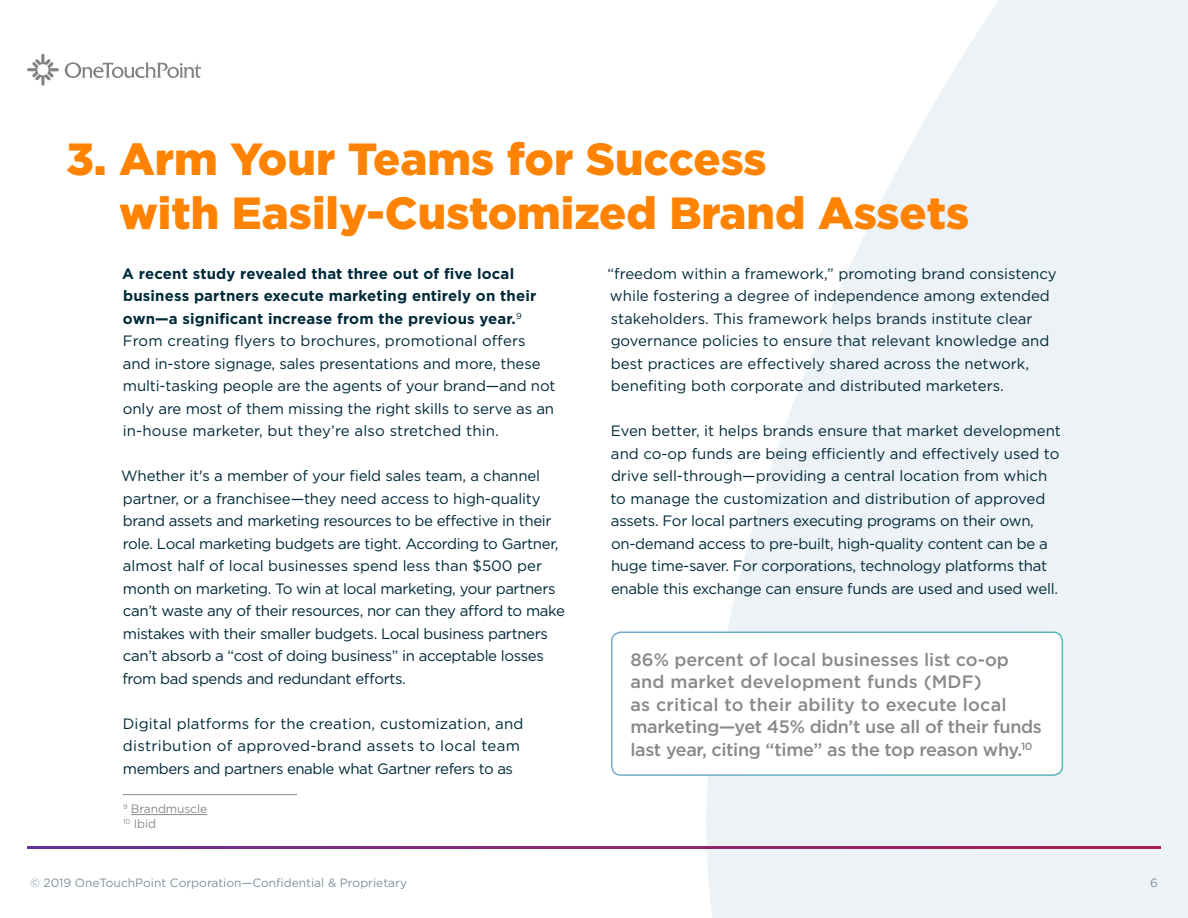
<style>
.page{position:relative;width:1188px;height:918px;background:#fff}
.page>*{position:absolute;margin:0;border:0;box-sizing:border-box;transform-origin:0 0}
.t1{font:900 45px/54px "Gotham";color:#ff8300}
.t2{font:500 18px/22.5px "Gotham";letter-spacing:-.005em;color:#878a8d}
.t3{font:15px/22.5px "Gotham";letter-spacing:-.01em;color:#002a3a}
.t4{font:15px/22.5px "Gotham";letter-spacing:.01em;color:#002a3a}
.t5{font:12px "Gotham";color:#80949d}
.t6{font:12px/15px "Gotham";letter-spacing:-.01em;color:#878a8d}
.s1{font-weight:700}
</style>
<div class="page">
<svg style="left:623px;top:0;width:565px;height:918px;fill:#edf2f6"></svg>
<svg style="left:27px;top:54px;width:32px;height:32px"></svg>
<svg style="left:65px;top:62px;width:136px;height:16px"></svg>
<div style="left:612px;top:632px;width:450px;height:143px;background:#fff;border-radius:9px"></div>
<div style="left:611px;top:632px;width:452px;height:144px;border:2px solid #fff;border-radius:9px"></div>
<hr style="left:123px;top:794px;width:174px;height:1px;background:#878a8d">
<hr style="left:131px;top:814px;width:76px;height:1px;background:#878a8d">
<svg style="left:27px;top:846px;width:1134px;height:3px"></svg>
<h1 class="t1" style="left:119px;top:132px;width:852px;text-indent:-53px">3. Arm Your Teams for Success<br>with Easily-Customized Brand Assets</h1>
<p class="t3" style="left:122px;top:262px;width:435px"><span class="s1">A recent study revealed that three out of five local business partners execute marketing entirely on their own—a significant increase from the previous year.</span><sup>9<br></sup>From creating flyers to brochures, promotional offers and in-store signage, sales presentations and more, these multi-tasking people are the agents of your brand—and not only are most of them missing the right skills to serve as an in-house marketer, but they’re also stretched thin.</p>
<p class="t3" style="left:121px;top:465px;width:445px">Whether it's a member of your field sales team, a channel partner, or a franchisee—they need access to high-quality brand assets and marketing resources to be effective in their role. Local marketing budgets are tight. According to Gartner, almost half of local businesses spend less than $500 per month on marketing. To win at local marketing, your partners can’t waste any of their resources, nor can they afford to make mistakes with their smaller budgets. Local business partners can’t absorb a “cost of doing business” in acceptable losses from bad spends and redundant efforts.</p>
<p class="t4" style="left:123px;top:712px;width:402px">Digital platforms for the creation, customization, and distribution of approved-brand assets to local team members and partners enable what Gartner refers to as</p>
<p class="t3" style="left:608px;top:262px;width:451px">“freedom within a framework,” promoting brand consistency while fostering a degree of independence among extended stakeholders. This framework helps brands institute clear governance policies to ensure that relevant knowledge and best practices are effectively shared across the network, benefiting both corporate and distributed marketers.</p>
<p class="t3" style="left:610px;top:420px;width:452px">Even better, it helps brands ensure that market development and co-op funds are being efficiently and effectively used to drive sell-through—providing a central location from which to manage the customization and distribution of approved assets. For local partners executing programs on their own, on-demand access to pre-built, high-quality content can be a huge time-saver. For corporations, technology platforms that enable this exchange can ensure funds are used and used well.</p>
<p class="t2" style="left:631px;top:648px;width:413px">86% percent of local businesses list co-op and market development funds (MDF)<br>as critical to their ability to execute local marketing—yet 45% didn’t use all of their funds last year, citing “time” as the top reason why.<sup>10</sup></p>
<p class="t6" style="left:123px;top:801px;width:86px"><sup>9</sup> Brandmuscle<br><sup>10</sup> Ibid</p>
<p class="t5" style="left:30px;top:875px;width:379px">© 2019 OneTouchPoint Corporation—Confidential &amp; Proprietary</p>
<p class="t5" style="left:1150px;top:875px;width:9px">6</p>
</div>
